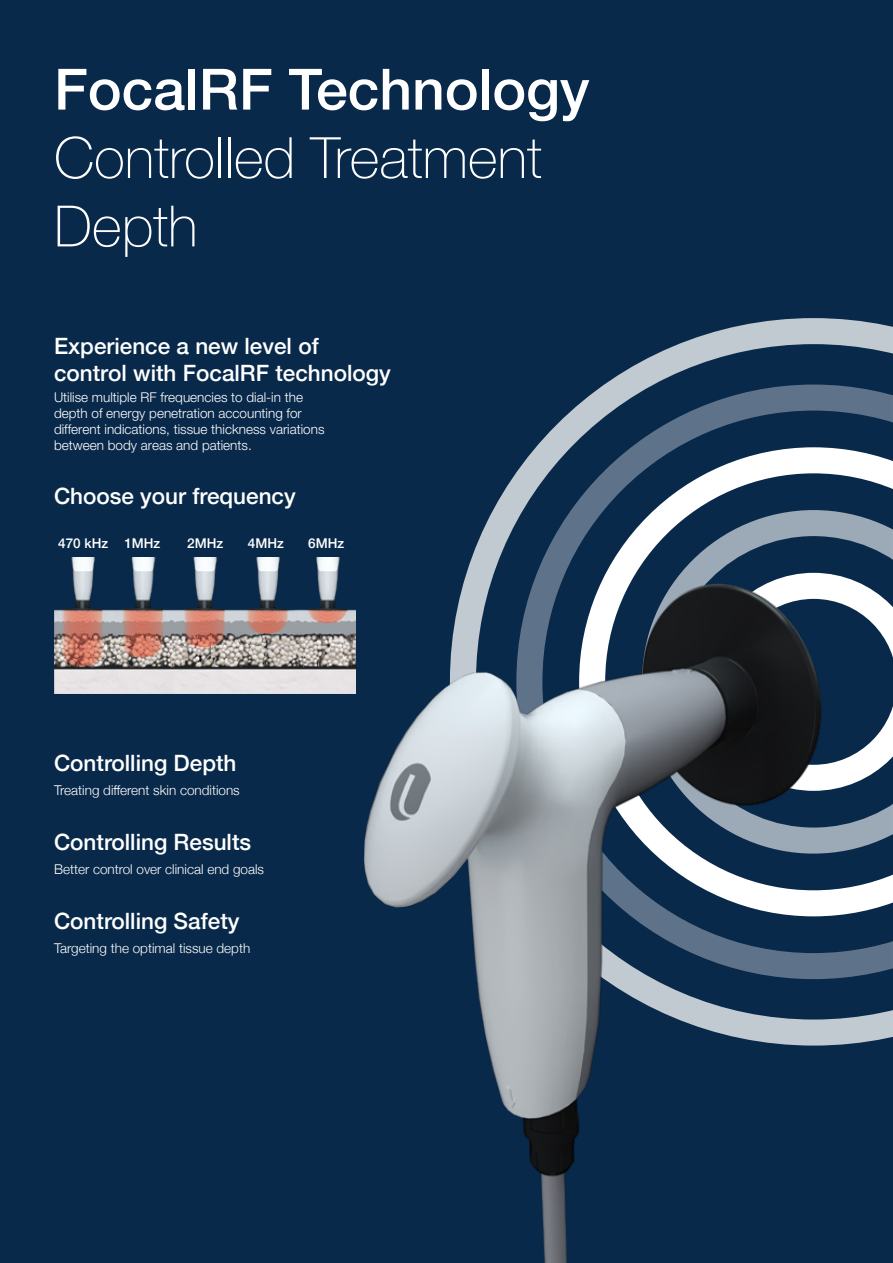
<style>
.page{position:relative;width:893px;height:1263px;background:#09294a}
.page>*{position:absolute;margin:0;border:0;box-sizing:border-box;transform-origin:0 0}
.t1{font:100 57px/68.4px "Helvetica Neue";color:#fff}
.t2{font:500 57px "Helvetica Neue";color:#fff}
.t3{font:500 22.5px/27px "Helvetica Neue";color:#fff}
.t4{font:300 13.5px/16.2px "Helvetica Neue LT Std";color:#fff}
.t5{font:300 13.5px "Helvetica Neue";color:#fff}
.t6{font:500 13.5px "Helvetica Neue";color:#fff}
</style>
<div class="page">
<svg style="left:513px;top:334px;width:192px;height:143px"></svg>
<svg style="left:516px;top:384px;width:189px;height:93px"></svg>
<svg style="left:579px;top:447px;width:126px;height:30px"></svg>
<svg style="left:705px;top:318px;width:188px;height:159px"></svg>
<img style="left:311px;top:477px;width:582px;height:786px">
<img style="left:54px;top:557px;width:301px;height:136px">
<h1 class="t2" style="left:54px;top:43px;width:537px">FocalRF Technology</h1>
<h1 class="t1" style="left:54px;top:121px;width:489px">Controlled Treatment<br>Depth</h1>
<h2 class="t3" style="left:54px;top:331px;width:338px">Experience a new level of control with FocalRF technology</h2>
<p class="t4" style="left:54px;top:389px;width:272px">Utilise multiple RF frequencies to dial-in the depth of energy penetration accounting for different indications, tissue thickness variations between body areas and patients.</p>
<h2 class="t3" style="left:54px;top:480px;width:243px">Choose your frequency</h2>
<p class="t6" style="left:58px;top:532px;width:104px">470 kHz 1MHz</p>
<p class="t6" style="left:187px;top:532px;width:38px">2MHz</p>
<p class="t6" style="left:248px;top:532px;width:38px">4MHz</p>
<p class="t6" style="left:308px;top:532px;width:38px">6MHz</p>
<h2 class="t3" style="left:54px;top:748px;width:184px">Controlling Depth</h2>
<p class="t5" style="left:54px;top:779px;width:187px">Treating different skin conditions</p>
<h2 class="t3" style="left:54px;top:827px;width:199px">Controlling Results</h2>
<p class="t5" style="left:54px;top:858px;width:212px">Better control over clinical end goals</p>
<h2 class="t3" style="left:54px;top:905px;width:187px">Controlling Safety</h2>
<p class="t5" style="left:54px;top:937px;width:198px">Targeting the optimal tissue depth</p>
</div>
